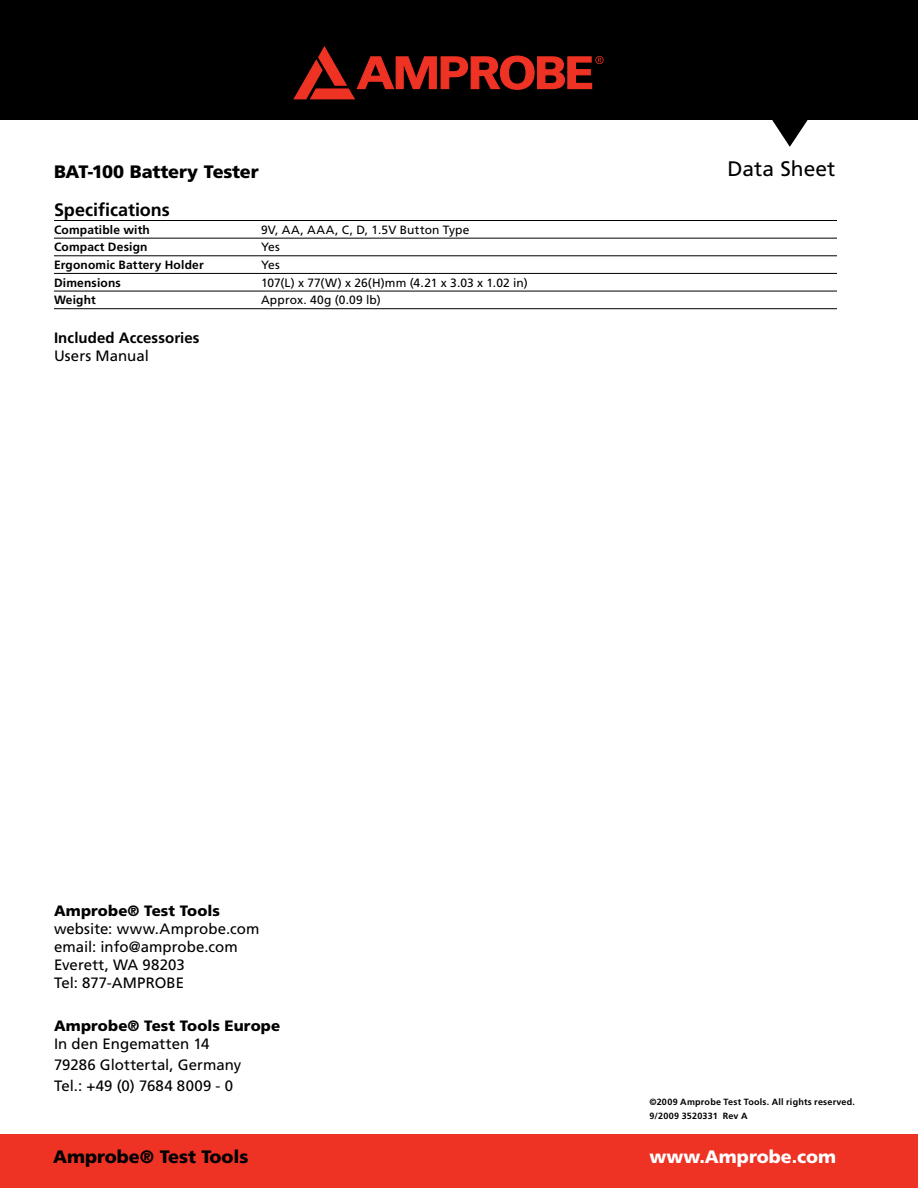
<style>
.page{position:relative;width:918px;height:1188px;background:#fff}
.page>*{position:absolute;margin:0;border:0;box-sizing:border-box;transform-origin:0 0}
.t1{font:21px "Frutiger";color:#000}
.t2{font:900 18px "Frutiger";letter-spacing:-.01em;color:#000}
.t3{font:900 18px "Frutiger";color:#fff}
.t4{font:700 18px "Frutiger";color:#000}
.t5{font:15px/18px "Frutiger";letter-spacing:.005em;color:#000}
.t6{font:900 15px "Frutiger";letter-spacing:.005em;color:#000}
.t7{font:700 15px "Frutiger";letter-spacing:.005em;color:#000}
.t8{font:12px "Frutiger";letter-spacing:.015em;color:#000}
.t9{font:700 12px "Frutiger";letter-spacing:.015em;color:#000}
.t10{font:700 9px/14.1px "Frutiger";letter-spacing:.025em;color:#000}
</style>
<div class="page">
<div style="left:0;top:1134px;width:918px;height:54px;background:#ee3224"></div>
<div style="left:0;top:0;width:918px;height:120px;background:#000"></div>
<svg style="left:293px;top:46px;width:311px;height:53px"></svg>
<svg style="left:772px;top:120px;width:36px;height:27px"></svg>
<hr style="left:54px;top:220px;width:783px;height:1px;background:#000">
<hr style="left:54px;top:238px;width:783px;height:1px;background:#000">
<hr style="left:54px;top:256px;width:783px;height:1px;background:#000">
<hr style="left:54px;top:273px;width:783px;height:1px;background:#000">
<hr style="left:54px;top:291px;width:783px;height:1px;background:#000">
<hr style="left:54px;top:308px;width:783px;height:1px;background:#000">
<p class="t2" style="left:54px;top:160px;width:206px">BAT-100 Battery Tester</p>
<p class="t4" style="left:54px;top:199px;width:117px">Specifications</p>
<p class="t9" style="left:54px;top:222px;width:97px">Compatible with</p>
<p class="t8" style="left:261px;top:222px;width:210px">9V, AA, AAA, C, D, 1.5V Button Type</p>
<p class="t9" style="left:54px;top:240px;width:95px">Compact Design</p>
<p class="t8" style="left:261px;top:240px;width:20px">Yes</p>
<p class="t9" style="left:54px;top:258px;width:151px">Ergonomic Battery Holder</p>
<p class="t8" style="left:261px;top:258px;width:20px">Yes</p>
<p class="t9" style="left:54px;top:275px;width:68px">Dimensions</p>
<p class="t8" style="left:261px;top:275px;width:268px">107(L) x 77(W) x 26(H)mm (4.21 x 3.03 x 1.02 in)</p>
<p class="t9" style="left:54px;top:293px;width:43px">Weight</p>
<p class="t8" style="left:261px;top:293px;width:121px">Approx. 40g (0.09 lb)</p>
<p class="t7" style="left:54px;top:329px;width:147px">Included Accessories</p>
<p class="t5" style="left:54px;top:347px;width:96px">Users Manual</p>
<h1 class="t1" style="left:727px;top:156px;width:109px">Data Sheet</h1>
<p class="t6" style="left:54px;top:902px;width:167px">Amprobe® Test Tools</p>
<p class="t5" style="left:54px;top:920px;width:207px">website: www.Amprobe.com email: info@amprobe.com<br>Everett, WA 98203<br>Tel: 877-AMPROBE</p>
<p class="t6" style="left:54px;top:1017px;width:228px">Amprobe® Test Tools Europe</p>
<p class="t5" style="left:54px;top:1033px;width:189px;line-height:21.3px">In den Engematten 14<br>79286 Glottertal, Germany<br>Tel.: +49 (0) 7684 8009 - 0</p>
<p class="t10" style="left:650px;top:1095px;width:207px">©2009 Amprobe Test Tools. All rights reserved.<br>9/2009 3520331 Rev A</p>
<p class="t2" style="left:53px;top:1146px;width:197px">Amprobe® Test Tools</p>
<p class="t3" style="left:650px;top:1146px;width:188px">www.Amprobe.com</p>
</div>
